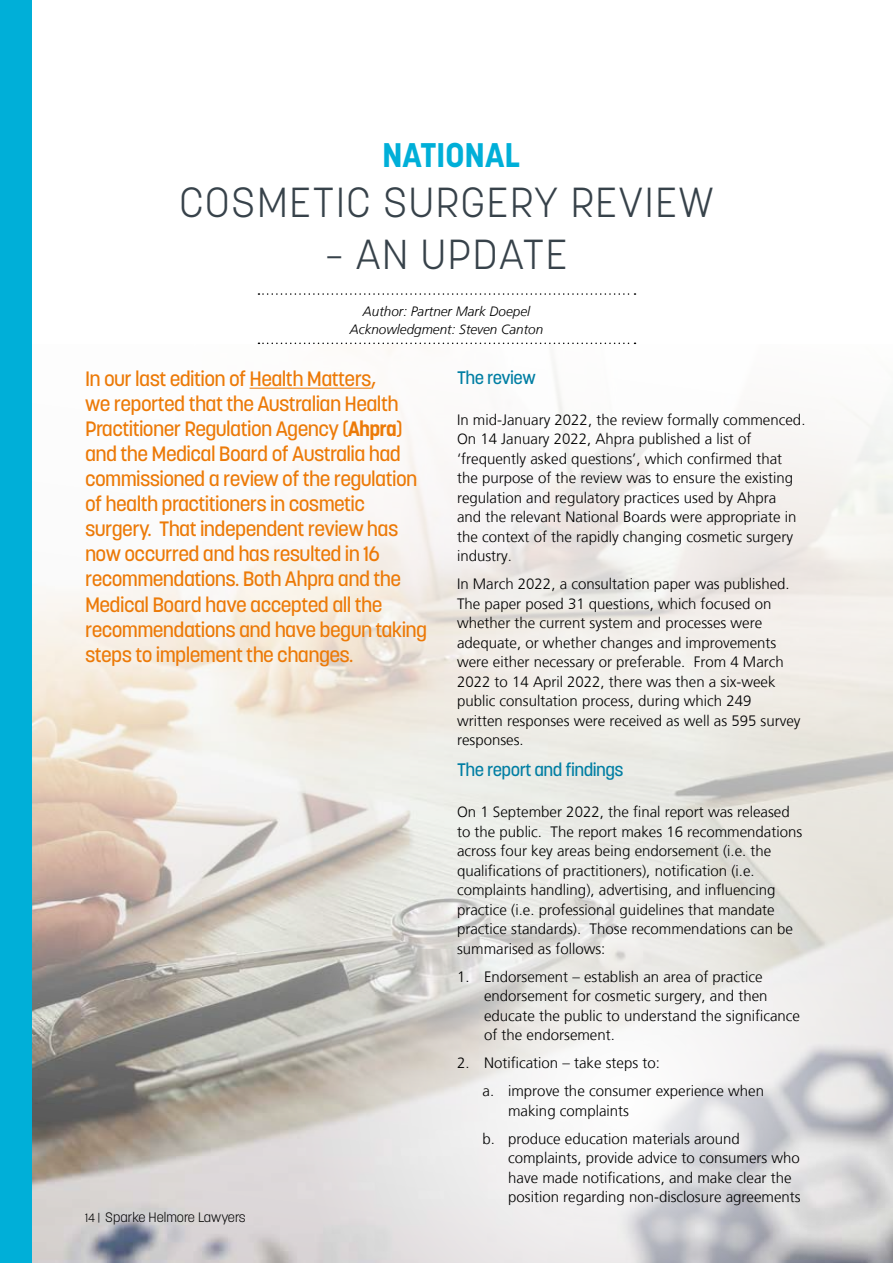
<style>
.page{position:relative;width:893px;height:1263px;background:#fff}
.page>*{position:absolute;margin:0;border:0;box-sizing:border-box;transform-origin:0 0}
.t1{font:300 41.7px "Korolev";letter-spacing:.04em;color:#37424a}
.t2{font:700 33.9px "Korolev";color:#00afd8}
.t3{font:500 20.7px/25px "Korolev";letter-spacing:-.03em;color:#ec7a08}
.t4{font:500 18px "Korolev";letter-spacing:-.03em;color:#007ea3}
.t5{font:300 15px/19.5px "Frutiger LT";color:#000}
.t6{font:italic 300 13.5px/18px "Frutiger LT";color:#000;text-align:center}
.t7{font:300 13.5px "Korolev";color:#000}
.s1{font-weight:700}
.s2{font-size:12px}
</style>
<div class="page">
<img style="left:31px;top:345px;width:862px;height:918px">
<svg style="left:292px;top:770px;width:601px;height:493px"></svg>
<svg style="left:258px;top:293px;width:377px;height:2px"></svg>
<svg style="left:258px;top:343px;width:377px;height:1px"></svg>
<hr style="left:250px;top:388px;width:121px;height:1px;background:#ec7a08">
<div style="left:0;top:0;width:31px;height:1263px;background:#00afd8"></div>
<h2 class="t2" style="left:382px;top:133px;width:139px">NATIONAL</h2>
<h1 class="t1" style="left:180px;top:176px;width:535px">COSMETIC SURGERY REVIEW</h1>
<h1 class="t1" style="left:325px;top:228px;width:244px">– AN UPDATE</h1>
<p class="t6" style="left:350px;top:303px;width:195px">Author: Partner Mark Doepel<br>Acknowledgment: Steven Canton</p>
<p class="t3" style="left:85px;top:366px;width:344px">In our last edition of Health Matters,<br>we reported that the Australian Health Practitioner Regulation Agency (<span class="s1">Ahpra</span>) and the Medical Board of Australia had commissioned a review of the regulation of health practitioners in cosmetic surgery. That independent review has now occurred and has resulted in 16 recommendations. Both Ahpra and the Medical Board have accepted all the recommendations and have begun taking steps to implement the changes.</p>
<p class="t4" style="left:457px;top:366px;width:80px">The review</p>
<p class="t5" style="left:457px;top:410px;width:350px">In mid-January 2022, the review formally commenced.<br>On 14 January 2022, Ahpra published a list of ‘frequently asked questions’, which confirmed that the purpose of the review was to ensure the existing regulation and regulatory practices used by Ahpra<br>and the relevant National Boards were appropriate in the context of the rapidly changing cosmetic surgery industry.</p>
<p class="t5" style="left:457px;top:575px;width:345px">In March 2022, a consultation paper was published.<br>The paper posed 31 questions, which focused on whether the current system and processes were adequate, or whether changes and improvements were either necessary or preferable. From 4 March 2022 to 14 April 2022, there was then a six-week public consultation process, during which 249 written responses were received as well as 595 survey responses.</p>
<p class="t4" style="left:457px;top:759px;width:168px">The report and findings</p>
<p class="t5" style="left:457px;top:802px;width:347px">On 1 September 2022, the final report was released to the public. The report makes 16 recommendations across four key areas being endorsement (i.e. the qualifications of practitioners), notification (i.e. complaints handling), advertising, and influencing practice (i.e. professional guidelines that mandate practice standards). Those recommendations can be summarised as follows:</p>
<p class="t5" style="left:484px;top:967px;width:317px;text-indent:-27px">1. Endorsement – establish an area of practice endorsement for cosmetic surgery, and then educate the public to understand the significance of the endorsement.</p>
<p class="t5" style="left:483px;top:1049px;width:283px;line-height:28px;text-indent:-26px">2. Notification – take steps to:<br>a. improve the consumer experience when</p>
<p class="t5" style="left:483px;top:1097px;width:259px;line-height:28px;text-indent:26px">making complaints<br>b. produce education materials around</p>
<p class="t5" style="left:508px;top:1148px;width:294px">complaints, provide advice to consumers who have made notifications, and make clear the position regarding non-disclosure agreements</p>
<p class="t7" style="left:85px;top:1209px;width:162px"><span class="s2">14 |</span> Sparke Helmore Lawyers</p>
</div>
